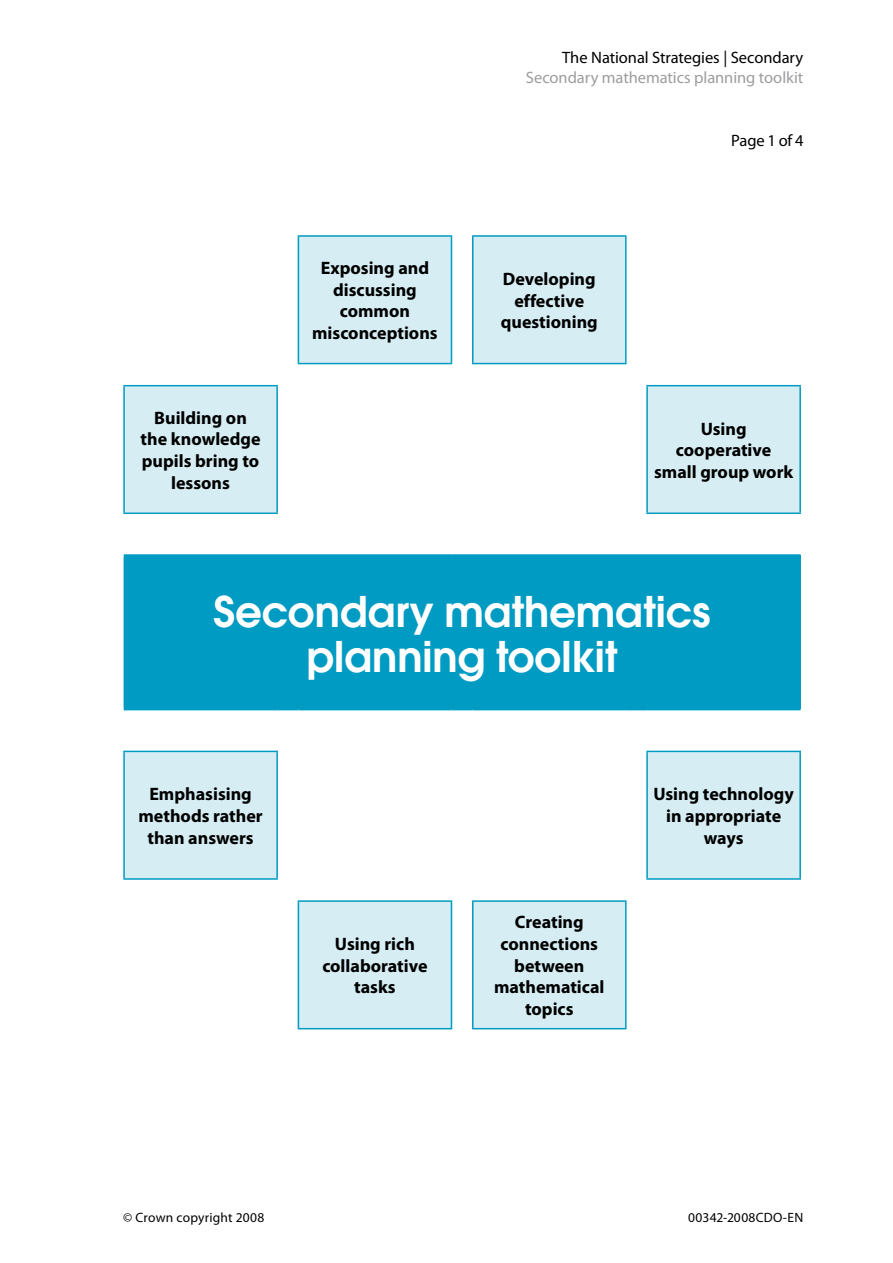
<style>
.page{position:relative;width:893px;height:1263px;background:#fff}
.page>*{position:absolute;margin:0;border:0;box-sizing:border-box;transform-origin:0 0}
.SH{font:600 42px/45px "Avant Garde LT";color:#fff;text-align:center}
.Head_C{font:700 18px/21.6px "Myriad Pro";color:#000;text-align:center}
.x_Header_L{font:16.5px/19.8px "Myriad Pro";letter-spacing:-.005em;color:#9c9d9f;text-align:right}
.Text{font:16.5px "Myriad Pro";letter-spacing:-.015em;color:#000}
.x_Footer_L{font:13.5px "Myriad Pro";letter-spacing:.015em;color:#000}
.s1{color:#000}
</style>
<div class="page">
<svg style="left:125px;top:237px;width:675px;height:791px"></svg>
<div style="left:124px;top:556px;width:676px;height:153px;background:#009bc2"></div>
<svg style="left:277px;top:365px;width:1px;height:19px"></svg>
<svg style="left:298px;top:365px;width:1px;height:19px"></svg>
<svg style="left:451px;top:365px;width:1px;height:19px"></svg>
<svg style="left:472px;top:365px;width:1px;height:19px"></svg>
<svg style="left:625px;top:365px;width:1px;height:19px"></svg>
<svg style="left:647px;top:365px;width:1px;height:19px"></svg>
<hr style="left:298px;top:387px;width:1px;height:125px;background:#fff">
<hr style="left:451px;top:387px;width:1px;height:125px;background:#fff">
<hr style="left:472px;top:387px;width:1px;height:125px;background:#fff">
<hr style="left:625px;top:387px;width:1px;height:125px;background:#fff">
<hr style="left:277px;top:515px;width:1px;height:39px;background:#fff">
<hr style="left:298px;top:515px;width:1px;height:39px;background:#fff">
<hr style="left:451px;top:515px;width:1px;height:39px;background:#fff">
<hr style="left:472px;top:515px;width:1px;height:39px;background:#fff">
<hr style="left:625px;top:515px;width:1px;height:39px;background:#fff">
<hr style="left:647px;top:515px;width:1px;height:39px;background:#fff">
<hr style="left:277px;top:710px;width:1px;height:40px;background:#fff">
<hr style="left:298px;top:710px;width:1px;height:40px;background:#fff">
<hr style="left:451px;top:710px;width:1px;height:40px;background:#fff">
<hr style="left:472px;top:710px;width:1px;height:40px;background:#fff">
<hr style="left:625px;top:710px;width:1px;height:40px;background:#fff">
<hr style="left:647px;top:710px;width:1px;height:40px;background:#fff">
<hr style="left:298px;top:753px;width:1px;height:124px;background:#fff">
<hr style="left:451px;top:753px;width:1px;height:124px;background:#fff">
<hr style="left:472px;top:753px;width:1px;height:124px;background:#fff">
<hr style="left:625px;top:753px;width:1px;height:124px;background:#fff">
<svg style="left:277px;top:880px;width:1px;height:19px"></svg>
<svg style="left:298px;top:880px;width:1px;height:19px"></svg>
<svg style="left:451px;top:880px;width:1px;height:19px"></svg>
<svg style="left:472px;top:880px;width:1px;height:19px"></svg>
<svg style="left:625px;top:880px;width:1px;height:19px"></svg>
<svg style="left:647px;top:880px;width:1px;height:19px"></svg>
<hr style="left:277px;top:902px;width:1px;height:126px;background:#fff">
<hr style="left:647px;top:902px;width:1px;height:126px;background:#fff">
<hr style="left:277px;top:362px;width:21px;height:3px;background:#fff">
<hr style="left:452px;top:362px;width:20px;height:3px;background:#fff">
<hr style="left:627px;top:362px;width:20px;height:3px;background:#fff">
<hr style="left:278px;top:384px;width:20px;height:3px;background:#fff">
<hr style="left:298px;top:384px;width:153px;height:3px;background:#fff">
<hr style="left:451px;top:384px;width:22px;height:3px;background:#fff">
<hr style="left:473px;top:384px;width:153px;height:3px;background:#fff">
<hr style="left:626px;top:384px;width:20px;height:3px;background:#fff">
<hr style="left:278px;top:512px;width:20px;height:3px;background:#fff">
<hr style="left:298px;top:512px;width:153px;height:3px;background:#fff">
<hr style="left:451px;top:512px;width:22px;height:3px;background:#fff">
<hr style="left:473px;top:512px;width:153px;height:3px;background:#fff">
<hr style="left:626px;top:512px;width:20px;height:3px;background:#fff">
<hr style="left:278px;top:750px;width:20px;height:3px;background:#fff">
<hr style="left:298px;top:750px;width:153px;height:3px;background:#fff">
<hr style="left:451px;top:750px;width:22px;height:3px;background:#fff">
<hr style="left:473px;top:750px;width:153px;height:3px;background:#fff">
<hr style="left:626px;top:750px;width:20px;height:3px;background:#fff">
<hr style="left:278px;top:877px;width:20px;height:3px;background:#fff">
<hr style="left:298px;top:877px;width:153px;height:3px;background:#fff">
<hr style="left:451px;top:877px;width:22px;height:3px;background:#fff">
<hr style="left:473px;top:877px;width:153px;height:3px;background:#fff">
<hr style="left:626px;top:877px;width:20px;height:3px;background:#fff">
<hr style="left:124px;top:899px;width:153px;height:3px;background:#fff">
<hr style="left:277px;top:899px;width:21px;height:3px;background:#fff">
<hr style="left:452px;top:899px;width:20px;height:3px;background:#fff">
<hr style="left:627px;top:899px;width:20px;height:3px;background:#fff">
<hr style="left:647px;top:899px;width:153px;height:3px;background:#fff">
<hr style="left:298px;top:235px;width:154px;height:2px;background:#009bc2">
<hr style="left:298px;top:237px;width:1px;height:126px;background:#009bc2">
<hr style="left:451px;top:237px;width:1px;height:126px;background:#009bc2">
<hr style="left:298px;top:363px;width:154px;height:1px;background:#009bc2">
<hr style="left:277px;top:236px;width:1px;height:126px;background:#fff">
<hr style="left:124px;top:362px;width:153px;height:3px;background:#fff">
<hr style="left:647px;top:236px;width:1px;height:126px;background:#fff">
<hr style="left:647px;top:362px;width:153px;height:3px;background:#fff">
<hr style="left:123px;top:385px;width:155px;height:1px;background:#009bc2">
<hr style="left:123px;top:386px;width:2px;height:126px;background:#009bc2">
<hr style="left:276px;top:386px;width:2px;height:126px;background:#009bc2">
<hr style="left:123px;top:512px;width:155px;height:2px;background:#009bc2">
<hr style="left:472px;top:235px;width:155px;height:2px;background:#009bc2">
<hr style="left:472px;top:237px;width:1px;height:126px;background:#009bc2">
<hr style="left:625px;top:237px;width:2px;height:126px;background:#009bc2">
<hr style="left:472px;top:363px;width:155px;height:1px;background:#009bc2">
<hr style="left:646px;top:385px;width:155px;height:1px;background:#009bc2">
<hr style="left:646px;top:386px;width:2px;height:126px;background:#009bc2">
<hr style="left:799px;top:386px;width:2px;height:126px;background:#009bc2">
<hr style="left:646px;top:512px;width:155px;height:2px;background:#009bc2">
<hr style="left:298px;top:900px;width:154px;height:2px;background:#009bc2">
<hr style="left:298px;top:902px;width:1px;height:126px;background:#009bc2">
<hr style="left:451px;top:902px;width:1px;height:126px;background:#009bc2">
<hr style="left:298px;top:1028px;width:154px;height:1px;background:#009bc2">
<hr style="left:123px;top:751px;width:155px;height:1px;background:#009bc2">
<hr style="left:123px;top:752px;width:2px;height:126px;background:#009bc2">
<hr style="left:276px;top:752px;width:2px;height:126px;background:#009bc2">
<hr style="left:123px;top:878px;width:155px;height:2px;background:#009bc2">
<hr style="left:472px;top:900px;width:155px;height:2px;background:#009bc2">
<hr style="left:472px;top:902px;width:1px;height:126px;background:#009bc2">
<hr style="left:625px;top:902px;width:2px;height:126px;background:#009bc2">
<hr style="left:472px;top:1028px;width:155px;height:1px;background:#009bc2">
<hr style="left:646px;top:751px;width:155px;height:1px;background:#009bc2">
<hr style="left:646px;top:752px;width:2px;height:126px;background:#009bc2">
<hr style="left:799px;top:752px;width:2px;height:126px;background:#009bc2">
<hr style="left:646px;top:878px;width:155px;height:2px;background:#009bc2">
<hr style="left:124px;top:554px;width:153px;height:3px;background:#009bc2">
<hr style="left:277px;top:554px;width:21px;height:3px;background:#009bc2">
<hr style="left:298px;top:554px;width:153px;height:3px;background:#009bc2">
<hr style="left:451px;top:554px;width:22px;height:3px;background:#009bc2">
<hr style="left:473px;top:554px;width:153px;height:3px;background:#009bc2">
<hr style="left:626px;top:554px;width:21px;height:3px;background:#009bc2">
<hr style="left:647px;top:554px;width:153px;height:3px;background:#009bc2">
<hr style="left:124px;top:707px;width:153px;height:3px;background:#009bc2">
<hr style="left:277px;top:707px;width:21px;height:3px;background:#009bc2">
<hr style="left:298px;top:707px;width:153px;height:3px;background:#009bc2">
<hr style="left:451px;top:707px;width:22px;height:3px;background:#009bc2">
<hr style="left:473px;top:707px;width:153px;height:3px;background:#009bc2">
<hr style="left:626px;top:707px;width:21px;height:3px;background:#009bc2">
<hr style="left:647px;top:707px;width:153px;height:3px;background:#009bc2">
<hr style="left:800px;top:557px;width:1px;height:150px;background:#009bc2">
<p class="x_Header_L" style="left:526px;top:48px;width:279px"><span class="s1">The National Strategies | Secondary<br></span>Secondary mathematics planning toolkit</p>
<p class="Head_C" style="left:312px;top:257px;width:127px">Exposing and discussing common misconceptions</p>
<p class="Head_C" style="left:501px;top:267px;width:99px">Developing effective questioning</p>
<p class="Text" style="left:731px;top:131px;width:74px">Page 1 of 4</p>
<p class="Head_C" style="left:141px;top:406px;width:121px">Building on the knowledge pupils bring to lessons</p>
<p class="Head_C" style="left:654px;top:417px;width:141px">Using cooperative small group work</p>
<p class="SH" style="left:213px;top:588px;width:499px">Secondary mathematics planning toolkit</p>
<p class="Head_C" style="left:138px;top:783px;width:126px">Emphasising methods rather than answers</p>
<p class="Head_C" style="left:653px;top:783px;width:142px">Using technology in appropriate ways</p>
<p class="Head_C" style="left:322px;top:932px;width:107px">Using rich collaborative tasks</p>
<p class="Head_C" style="left:494px;top:911px;width:112px">Creating connections between mathematical topics</p>
<p class="x_Footer_L" style="left:123px;top:1209px;width:143px">© Crown copyright 2008</p>
<p class="x_Footer_L" style="left:688px;top:1209px;width:117px">00342-2008CDO-EN</p>
</div>
